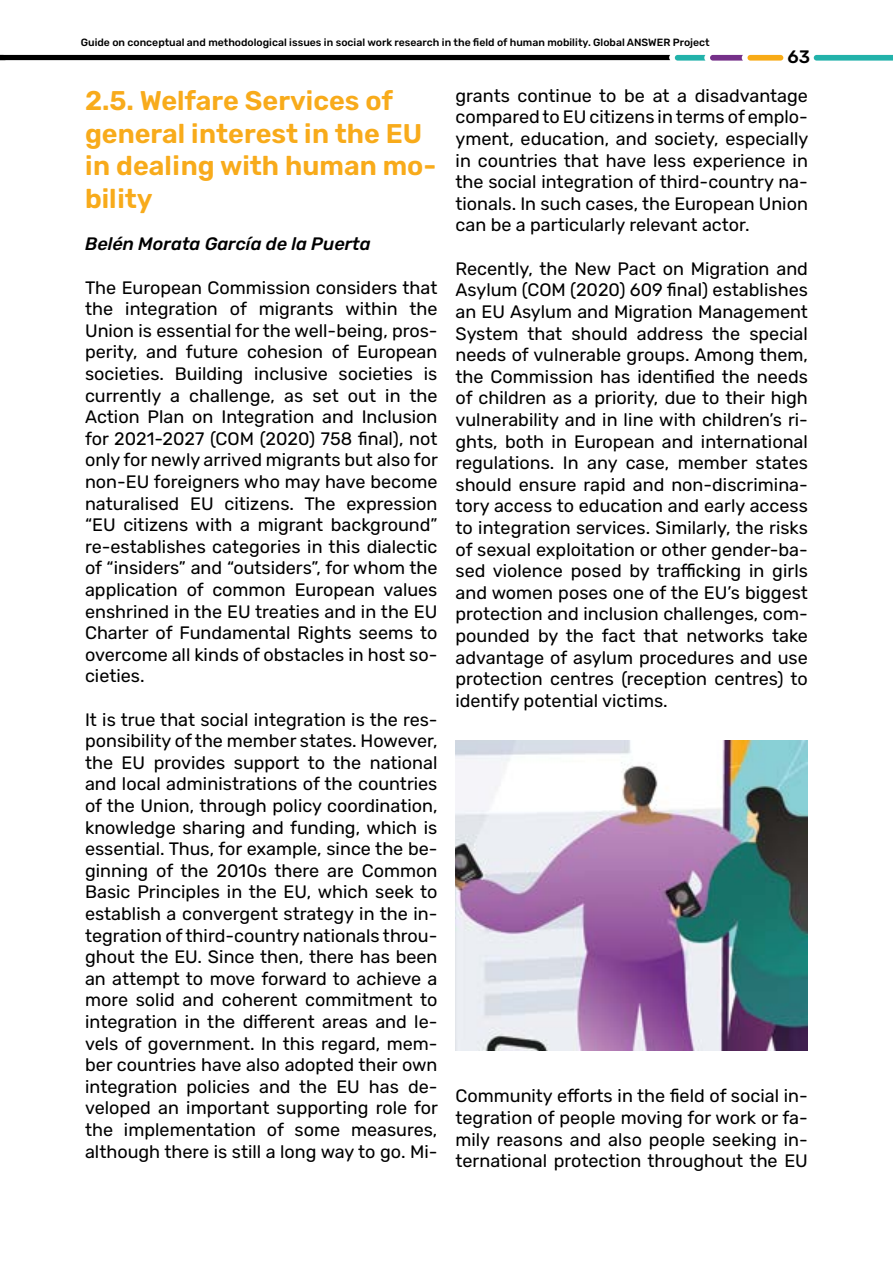
<style>
.page{position:relative;width:893px;height:1263px;background:#fff}
.page>*{position:absolute;margin:0;border:0;box-sizing:border-box;transform-origin:0 0}
.t1{font:600 27px/32.4px "Rubik";color:#f8ab1b}
.t2{font:18px/21.6px "Rubik";color:#000;text-align:justify}
.t3{font:italic 500 18px "Rubik";color:#000}
.t4{font:500 18px "Rubik";color:#000}
.t5{font:500 10.5px "Rubik";color:#000}
</style>
<div class="page">
<svg style="left:0;top:55px;width:783px;height:6px"></svg>
<svg style="left:813px;top:55px;width:80px;height:6px"></svg>
<img style="left:455px;top:740px;width:353px;height:311px">
<p class="t5" style="left:81px;top:36px;width:630px">Guide on conceptual and methodological issues in social work research in the field of human mobility. Global ANSWER Project</p>
<p class="t4" style="left:787px;top:47px;width:24px">63</p>
<h1 class="t1" style="left:85px;top:85px;width:353px">2.5. Welfare Services of general interest in the EU in dealing with human mo&shy;bility</h1>
<p class="t3" style="left:85px;top:234px;width:287px">Belén Morata García de la Puerta</p>
<p class="t2" style="left:85px;top:277px;width:354px">The European Commission considers that the integration of migrants within the Union is essential for the well-being, pros&shy;perity, and future cohesion of European societies. Building inclusive societies is currently a challenge, as set out in the Action Plan on Integration and Inclusion for 2021-2027 (COM (2020) 758 final), not only for newly arrived migrants but also for non-EU foreigners who may have become naturalised EU citizens. The expression “EU citizens with a migrant background” re-establishes categories in this dialectic of “insiders” and “outsiders”, for whom the application of common European values enshrined in the EU treaties and in the EU Charter of Fundamental Rights seems to overcome all kinds of obstacles in host so&shy;cieties.</p>
<p class="t2" style="left:85px;top:709px;width:354px">It is true that social integration is the res&shy;ponsibility of the member states. However, the EU provides support to the national and local administrations of the countries of the Union, through policy coordination, knowledge sharing and funding, which is essential. Thus, for example, since the be&shy;ginning of the 2010s there are Common Basic Principles in the EU, which seek to establish a convergent strategy in the in&shy;tegration of third-country nationals throu&shy;ghout the EU. Since then, there has been an attempt to move forward to achieve a more solid and coherent commitment to integration in the different areas and le&shy;vels of government. In this regard, mem&shy;ber countries have also adopted their own integration policies and the EU has de&shy;veloped an important supporting role for the implementation of some measures, although there is still a long way to go. Mi-</p>
<p class="t2" style="left:455px;top:85px;width:354px">grants continue to be at a disadvantage compared to EU citizens in terms of emplo&shy;yment, education, and society, especially in countries that have less experience in the social integration of third-country na&shy;tionals. In such cases, the European Union can be a particularly relevant actor.</p>
<p class="t2" style="left:455px;top:258px;width:354px">Recently, the New Pact on Migration and Asylum (COM (2020) 609 final) establishes an EU Asylum and Migration Management System that should address the special needs of vulnerable groups. Among them, the Commission has identified the needs of children as a priority, due to their high vulnerability and in line with children’s ri&shy;ghts, both in European and international regulations. In any case, member states should ensure rapid and non-discrimina&shy;tory access to education and early access to integration services. Similarly, the risks of sexual exploitation or other gender-ba&shy;sed violence posed by trafficking in girls and women poses one of the EU’s biggest protection and inclusion challenges, com&shy;pounded by the fact that networks take advantage of asylum procedures and use protection centres (reception centres) to identify potential victims.</p>
<p class="t2" style="left:455px;top:1086px;width:354px">Community efforts in the field of social in&shy;tegration of people moving for work or fa&shy;mily reasons and also people seeking in&shy;ternational protection throughout the EU</p>
</div>
